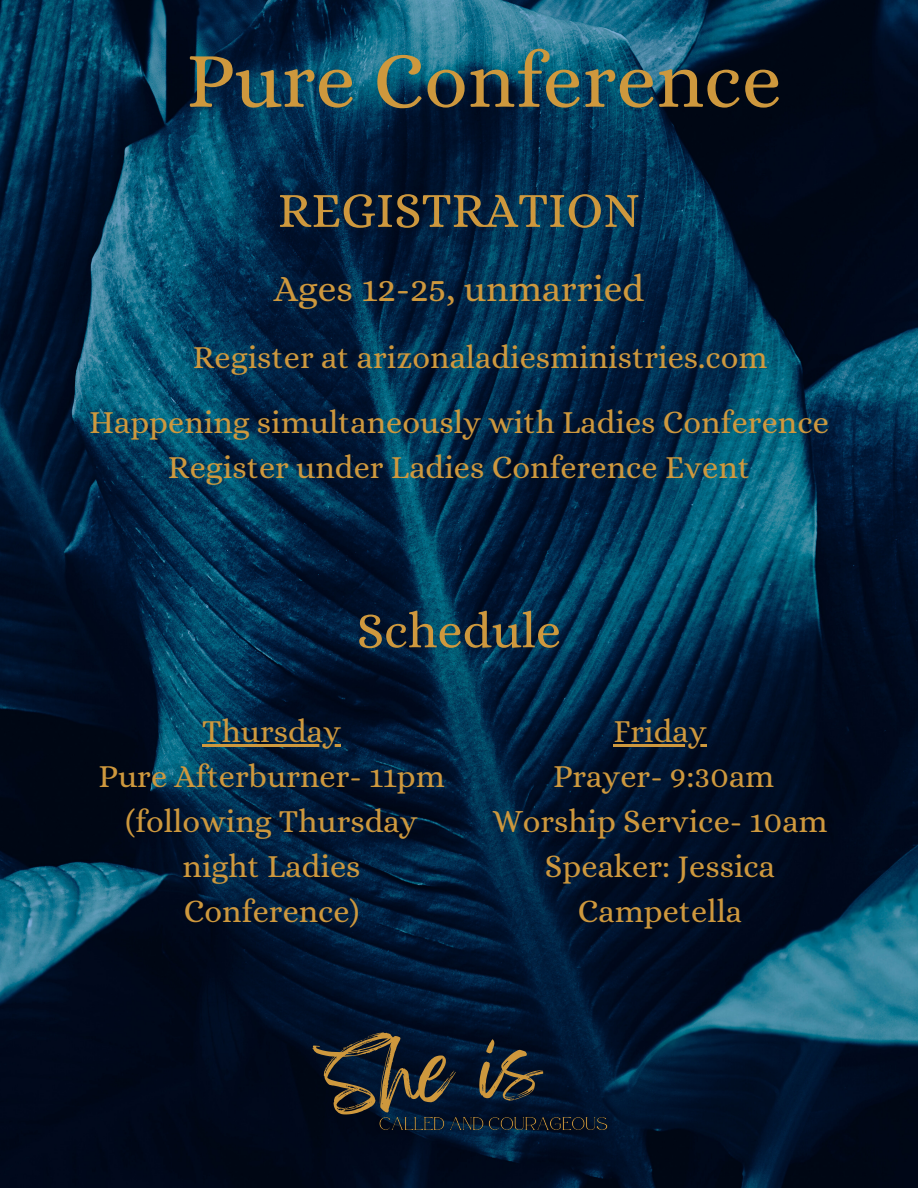
<style>
.page{position:relative;width:918px;height:1188px;background:#fff}
.page>*{position:absolute;margin:0;border:0;box-sizing:border-box;transform-origin:0 0}
.t1{font:79.5px "Alice";color:#ce983d}
.t2{font:72.3px "Feeling Passionate";color:#ce983d}
.t3{font:50.1px "Alice";color:#ce983d}
.t4{font:37.35px "Alice";color:#ce983d}
.t5{font:32.4px/45px "Alice";color:#ce983d;text-align:center}
</style>
<div class="page">
<img style="left:0;top:0;width:918px;height:1188px">
<img style="left:372px;top:1110px;width:243px;height:31px">
<hr style="left:202px;top:745px;width:139px;height:2px;background:#ce983d">
<hr style="left:613px;top:745px;width:94px;height:2px;background:#ce983d">
<h1 class="t1" style="left:186px;top:34px;width:597px">Pure Conference</h1>
<h4 class="t3" style="left:278px;top:181px;width:364px">REGISTRATION</h4>
<h2 class="t4" style="left:274px;top:267px;width:372px">Ages 12-25, unmarried</h2>
<p class="t5" style="left:193px;top:334px;width:576px">Register at arizonaladiesministries.com</p>
<p class="t5" style="left:89px;top:400px;width:741px">Happening simultaneously with Ladies Conference</p>
<p class="t5" style="left:168px;top:444px;width:583px">Register under Ladies Conference Event</p>
<p class="t3" style="left:357px;top:602px;width:206px">Schedule</p>
<p class="t5" style="left:202px;top:709px;width:140px">Thursday</p>
<p class="t5" style="left:98px;top:754px;width:348px">Pure Afterburner- 11pm</p>
<p class="t5" style="left:126px;top:799px;width:294px">(following Thursday night Ladies<br>Conference)</p>
<p class="t5" style="left:613px;top:709px;width:95px">Friday</p>
<p class="t5" style="left:553px;top:754px;width:223px">Prayer- 9:30am</p>
<p class="t5" style="left:493px;top:799px;width:336px">Worship Service- 10am</p>
<h1 class="t5" style="left:545px;top:844px;width:232px">Speaker: Jessica<br>Campetella</h1>
<h3 class="t2" style="left:320px;top:1021px;width:219px;rotate:-4deg">She is</h3>
</div>
